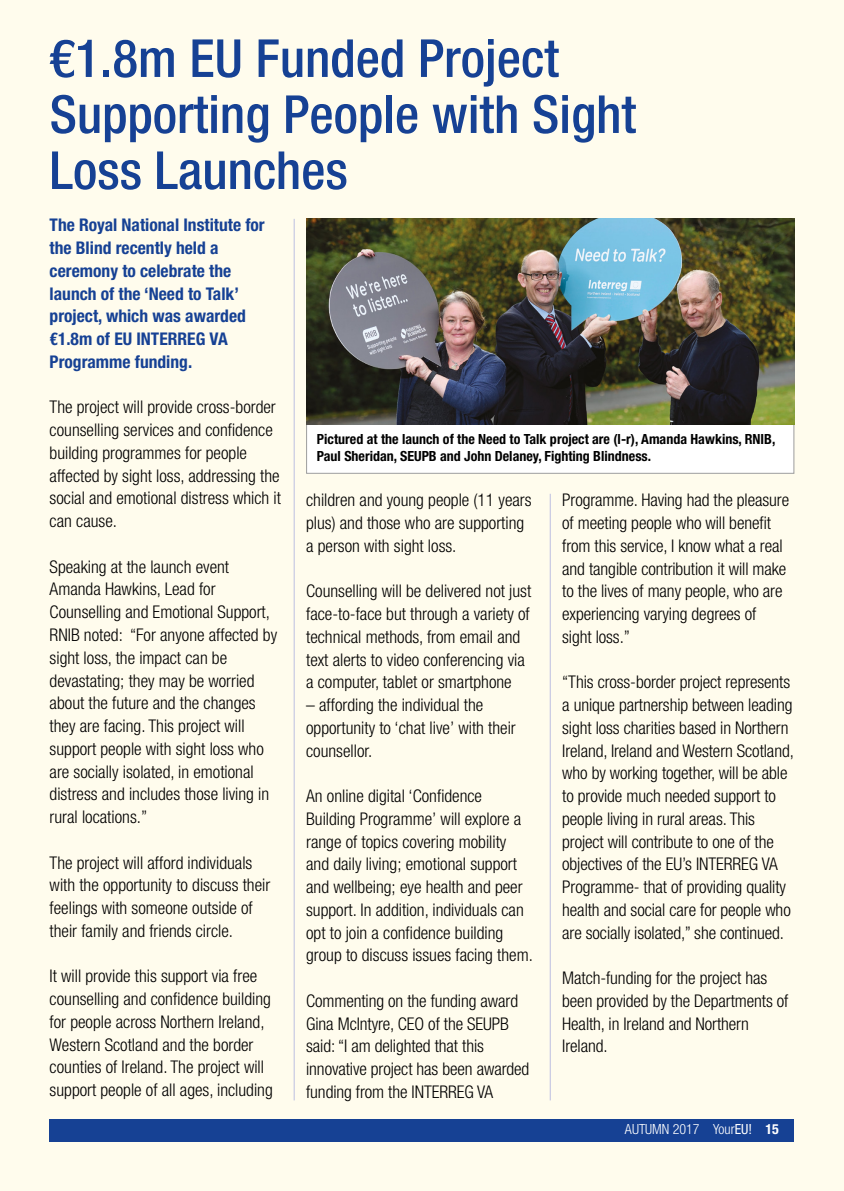
<style>
.page{position:relative;width:844px;height:1191px;background:#fff}
.page>*{position:absolute;margin:0;border:0;box-sizing:border-box;transform-origin:0 0}
.t1{font:500 condensed 52.5px/56px "Helvetica Neue LT Std";color:#164194}
.t2{font:300 condensed 17.5px/22.8px "Helvetica Neue LT Std";color:#000}
.t3{font:700 condensed 17.5px/22.8px "Helvetica Neue LT Std";color:#164194}
.t4{font:700 condensed 14px/16.8px "Helvetica Neue LT Std";color:#000}
.t5{font:300 condensed 14px "Helvetica Neue LT Std";color:#fff}
.s1{font-weight:400}
.s2{font-weight:700}
</style>
<div class="page">
<div style="left:0;top:0;width:843px;height:1191px;background:#fffced"></div>
<div style="left:50px;top:1119px;width:744px;height:22px;background:#164194"></div>
<hr style="left:294px;top:219px;width:1px;height:881px;background:#bcbfe1">
<hr style="left:549px;top:494px;width:1px;height:606px;background:#bcbfe1">
<div style="left:306px;top:421px;width:487px;height:52px;background:#fff"></div>
<div style="left:306px;top:420px;width:488px;height:54px;border:1px solid #9d9d9c"></div>
<img style="left:306px;top:219px;width:488px;height:205px">
<p class="t1" style="left:50px;top:30px;width:587px">€1.8m EU Funded Project<br>Supporting People with Sight<br>Loss Launches</p>
<p class="t3" style="left:50px;top:213px;width:216px">The Royal National Institute for the Blind recently held a ceremony to celebrate the launch of the ‘Need to Talk’ project, which was awarded €1.8m of EU INTERREG VA<br>Programme funding.</p>
<p class="t2" style="left:50px;top:396px;width:233px">The project will provide cross-border counselling services and confidence building programmes for people affected by sight loss, addressing the social and emotional distress which it can cause.</p>
<p class="t2" style="left:50px;top:555px;width:229px">Speaking at the launch event<br>Amanda Hawkins, Lead for<br>Counselling and Emotional Support,<br>RNIB noted: “For anyone affected by sight loss, the impact can be devastating; they may be worried about the future and the changes they are facing. This project will support people with sight loss who are socially isolated, in emotional distress and includes those living in rural locations.”</p>
<p class="t2" style="left:50px;top:851px;width:222px">The project will afford individuals with the opportunity to discuss their feelings with someone outside of their family and friends circle.</p>
<p class="t2" style="left:50px;top:964px;width:225px">It will provide this support via free counselling and confidence building for people across Northern Ireland, Western Scotland and the border counties of Ireland. The project will support people of all ages, including</p>
<p class="t4" style="left:317px;top:430px;width:460px">Pictured at the launch of the Need to Talk project are (l-r), Amanda Hawkins, RNIB,<br>Paul Sheridan, SEUPB and John Delaney, Fighting Blindness.</p>
<p class="t2" style="left:306px;top:488px;width:227px">children and young people (11 years plus) and those who are supporting a person with sight loss.</p>
<p class="t2" style="left:306px;top:579px;width:226px">Counselling will be delivered not just face-to-face but through a variety of technical methods, from email and text alerts to video conferencing via a computer, tablet or smartphone</p>
<p class="t2" style="left:306px;top:693px;width:211px">– affording the individual the opportunity to ‘chat live’ with their counsellor.</p>
<p class="t2" style="left:306px;top:784px;width:228px">An online digital ‘Confidence Building Programme’ will explore a range of topics covering mobility and daily living; emotional support and wellbeing; eye health and peer support. In addition, individuals can opt to join a confidence building group to discuss issues facing them.</p>
<p class="t2" style="left:306px;top:989px;width:225px">Commenting on the funding award<br>Gina McIntyre, CEO of the SEUPB said: “I am delighted that this innovative project has been awarded funding from the INTERREG VA</p>
<p class="t2" style="left:562px;top:488px;width:228px">Programme. Having had the pleasure of meeting people who will benefit from this service, I know what a real and tangible contribution it will make to the lives of many people, who are experiencing varying degrees of sight loss.”</p>
<p class="t2" style="left:562px;top:670px;width:233px">“This cross-border project represents a unique partnership between leading sight loss charities based in Northern Ireland, Ireland and Western Scotland, who by working together, will be able to provide much needed support to people living in rural areas. This project will contribute to one of the objectives of the EU’s INTERREG VA Programme- that of providing quality health and social care for people who are socially isolated,” she continued.</p>
<p class="t2" style="left:562px;top:966px;width:228px">Match-funding for the project has been provided by the Departments of<br>Health, in Ireland and Northern<br>Ireland.</p>
<p class="t5" style="left:624px;top:1121px;width:155px">AUTUMN 2017 Your<span class="s1">EU!</span> <span class="s2">15</span></p>
</div>
